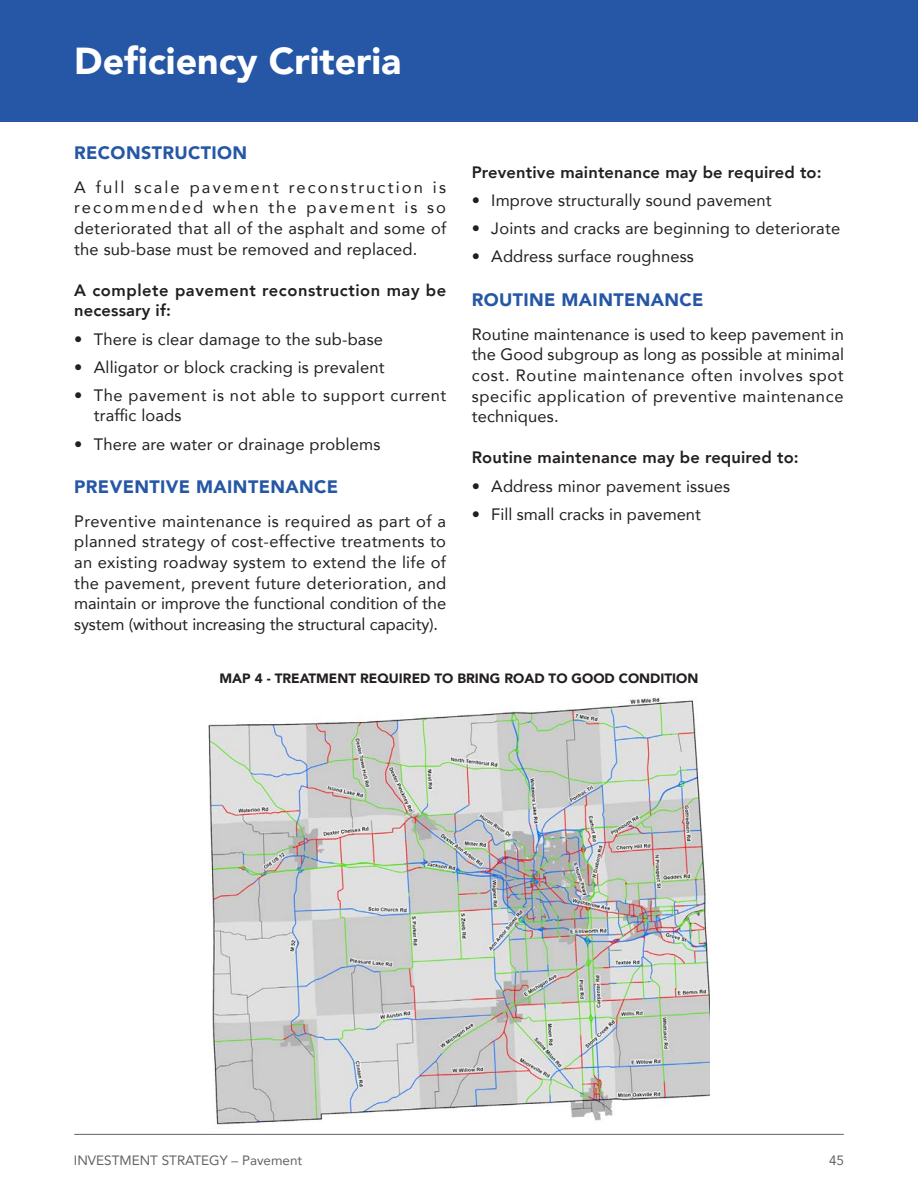
<style>
.page{position:relative;width:918px;height:1188px;background:#fff}
.page>*{position:absolute;margin:0;border:0;box-sizing:border-box;transform-origin:0 0}
.Heading_-_1{font:900 37.5px "Avenir";color:#fff}
.Heading_-_2__ROADS{font:900 18px "Avenir";letter-spacing:.02em;color:#2657a6}
.Heading_-_2__ROADS-2{font:16.5px/20.7px "Avenir";letter-spacing:.01em;color:#231f20;text-align:justify}
.body{font:16.5px/20.7px "Avenir";letter-spacing:.025em;color:#231f20;text-align:justify}
.body-2{font:800 16.5px "Avenir";letter-spacing:.01em;color:#231f20}
.Heading_-_2__ROADS-3{font:16.5px/20.7px "Avenir";letter-spacing:.035em;color:#231f20}
.body-3{font:800 16.5px/20.7px "Avenir";letter-spacing:.035em;color:#231f20}
.TABLE___MAP{font:900 13.5px "Avenir";color:#231f20}
.t1{font:13.5px "Avenir";color:#636366}
</style>
<div class="page">
<div style="left:0;top:0;width:918px;height:122px;background:#2657a6"></div>
<img style="left:209px;top:697px;width:500px;height:428px">
<hr style="left:74px;top:1134px;width:770px;height:1px;background:#636366">
<p class="Heading_-_1" style="left:74px;top:29px;width:329px">Deficiency Criteria</p>
<p class="Heading_-_2__ROADS" style="left:74px;top:137px;width:174px">RECONSTRUCTION</p>
<p class="body" style="left:74px;top:176px;width:374px">A full scale pavement reconstruction is recommended when the pavement is so deteriorated that all of the asphalt and some of the sub-base must be removed and replaced.</p>
<p class="body-3" style="left:74px;top:280px;width:374px">A complete pavement reconstruction may be necessary if:</p>
<p class="Heading_-_2__ROADS-2" style="left:74px;top:328px;width:310px">• There is clear damage to the sub-base</p>
<p class="Heading_-_2__ROADS-2" style="left:74px;top:356px;width:312px">• Alligator or block cracking is prevalent</p>
<p class="Heading_-_2__ROADS-3" style="left:94px;top:384px;width:354px;text-indent:-20px">• The pavement is not able to support current traffic loads</p>
<p class="Heading_-_2__ROADS-2" style="left:74px;top:433px;width:308px">• There are water or drainage problems</p>
<p class="Heading_-_2__ROADS" style="left:74px;top:471px;width:265px">PREVENTIVE MAINTENANCE</p>
<p class="Heading_-_2__ROADS-2" style="left:74px;top:510px;width:374px">Preventive maintenance is required as part of a planned strategy of cost-effective treatments to an existing roadway system to extend the life of the pavement, prevent future deterioration, and maintain or improve the functional condition of the system (without increasing the structural capacity).</p>
<p class="body-2" style="left:472px;top:160px;width:351px">Preventive maintenance may be required to:</p>
<p class="Heading_-_2__ROADS-2" style="left:472px;top:190px;width:302px">• Improve structurally sound pavement</p>
<p class="Heading_-_2__ROADS-2" style="left:472px;top:218px;width:370px">• Joints and cracks are beginning to deteriorate</p>
<p class="Heading_-_2__ROADS-2" style="left:472px;top:246px;width:224px">• Address surface roughness</p>
<p class="Heading_-_2__ROADS" style="left:472px;top:284px;width:233px">ROUTINE MAINTENANCE</p>
<p class="body" style="left:472px;top:323px;width:374px">Routine maintenance is used to keep pavement in the Good subgroup as long as possible at minimal cost. Routine maintenance often involves spot specific application of preventive maintenance techniques.</p>
<p class="body-2" style="left:472px;top:445px;width:329px">Routine maintenance may be required to:</p>
<p class="Heading_-_2__ROADS-2" style="left:472px;top:475px;width:260px">• Address minor pavement issues</p>
<p class="Heading_-_2__ROADS-2" style="left:472px;top:503px;width:231px">• Fill small cracks in pavement</p>
<p class="TABLE___MAP" style="left:219px;top:667px;width:481px">MAP 4 - TREATMENT REQUIRED TO BRING ROAD TO GOOD CONDITION</p>
<p class="t1" style="left:74px;top:1150px;width:230px">INVESTMENT STRATEGY – Pavement</p>
<p class="t1" style="left:829px;top:1150px;width:17px">45</p>
</div>
